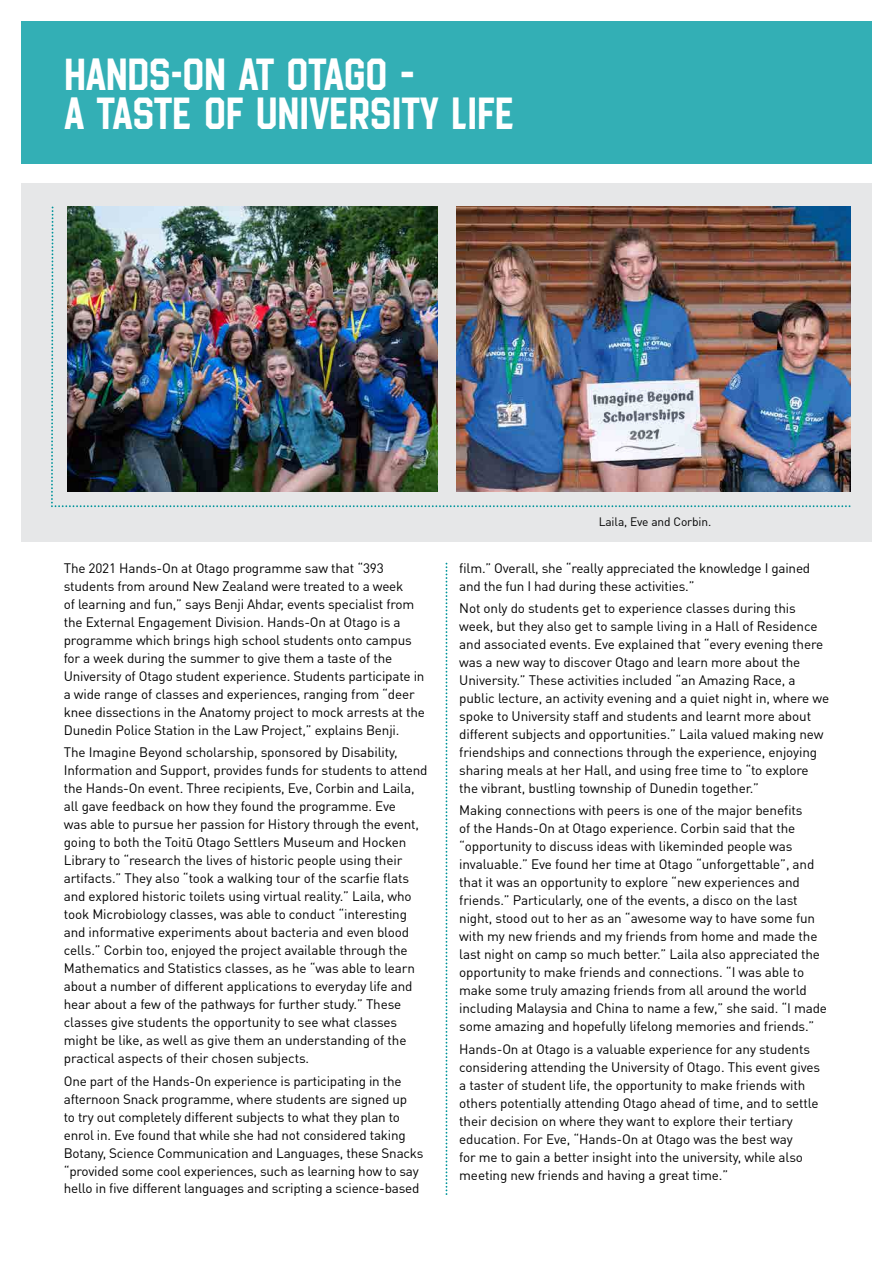
<style>
.page{position:relative;width:893px;height:1263px;background:#fff}
.page>*{position:absolute;margin:0;border:0;box-sizing:border-box;transform-origin:0 0}
.t1{font:500 45px/39px "Evanston Tavern 1846";letter-spacing:-.025em;color:#fff}
.t2{font:13.5px/18px "DIN Pro";letter-spacing:-.01em;color:#000}
.t3{font:12px "DIN Pro";letter-spacing:-.01em;color:#000}
</style>
<div class="page">
<div style="left:21px;top:183px;width:851px;height:358px;background:#e6e7e8"></div>
<div style="left:21px;top:21px;width:851px;height:143px;background:#33afb5"></div>
<img style="left:51px;top:207px;width:799px;height:300px">
<svg style="left:446px;top:563px;width:1px;height:632px"></svg>
<h1 class="t1" style="left:64px;top:55px;width:453px">HANDS-ON AT OTAGO –<br>A TASTE OF UNIVERSITY LIFE</h1>
<p class="t3" style="left:599px;top:514px;width:114px">Laila, Eve and Corbin.</p>
<p class="t2" style="left:64px;top:559px;width:363px">The 2021 Hands-On at Otago programme saw that “393 students from around New Zealand were treated to a week<br>of learning and fun,” says Benji Ahdar, events specialist from the External Engagement Division. Hands-On at Otago is a programme which brings high school students onto campus for a week during the summer to give them a taste of the University of Otago student experience. Students participate in a wide range of classes and experiences, ranging from “deer knee dissections in the Anatomy project to mock arrests at the Dunedin Police Station in the Law Project,” explains Benji.</p>
<p class="t2" style="left:64px;top:743px;width:365px">The Imagine Beyond scholarship, sponsored by Disability, Information and Support, provides funds for students to attend the Hands-On event. Three recipients, Eve, Corbin and Laila, all gave feedback on how they found the programme. Eve<br>was able to pursue her passion for History through the event, going to both the Toitū Otago Settlers Museum and Hocken Library to “research the lives of historic people using their artifacts.” They also “took a walking tour of the scarfie flats and explored historic toilets using virtual reality.” Laila, who took Microbiology classes, was able to conduct “interesting and informative experiments about bacteria and even blood cells.” Corbin too, enjoyed the project available through the Mathematics and Statistics classes, as he “was able to learn about a number of different applications to everyday life and hear about a few of the pathways for further study.” These classes give students the opportunity to see what classes might be like, as well as give them an understanding of the practical aspects of their chosen subjects.</p>
<p class="t2" style="left:64px;top:1071px;width:361px">One part of the Hands-On experience is participating in the afternoon Snack programme, where students are signed up<br>to try out completely different subjects to what they plan to enrol in. Eve found that while she had not considered taking Botany, Science Communication and Languages, these Snacks “provided some cool experiences, such as learning how to say hello in five different languages and scripting a science-based</p>
<p class="t2" style="left:459px;top:558px;width:353px">film.” Overall, she “really appreciated the knowledge I gained and the fun I had during these activities.”</p>
<p class="t2" style="left:459px;top:599px;width:371px">Not only do students get to experience classes during this week, but they also get to sample living in a Hall of Residence and associated events. Eve explained that “every evening there was a new way to discover Otago and learn more about the University.” These activities included “an Amazing Race, a public lecture, an activity evening and a quiet night in, where we spoke to University staff and students and learnt more about different subjects and opportunities.” Laila valued making new friendships and connections through the experience, enjoying sharing meals at her Hall, and using free time to “to explore the vibrant, bustling township of Dunedin together.”</p>
<p class="t2" style="left:459px;top:801px;width:369px">Making connections with peers is one of the major benefits<br>of the Hands-On at Otago experience. Corbin said that the “opportunity to discuss ideas with likeminded people was invaluable.” Eve found her time at Otago “unforgettable”, and that it was an opportunity to explore “new experiences and friends.” Particularly, one of the events, a disco on the last night, stood out to her as an “awesome way to have some fun with my new friends and my friends from home and made the last night on camp so much better.” Laila also appreciated the opportunity to make friends and connections. “I was able to make some truly amazing friends from all around the world including Malaysia and China to name a few,” she said. “I made some amazing and hopefully lifelong memories and friends.”</p>
<p class="t2" style="left:459px;top:1039px;width:362px">Hands-On at Otago is a valuable experience for any students considering attending the University of Otago. This event gives a taster of student life, the opportunity to make friends with others potentially attending Otago ahead of time, and to settle their decision on where they want to explore their tertiary education. For Eve, “Hands-On at Otago was the best way<br>for me to gain a better insight into the university, while also meeting new friends and having a great time.”</p>
</div>
